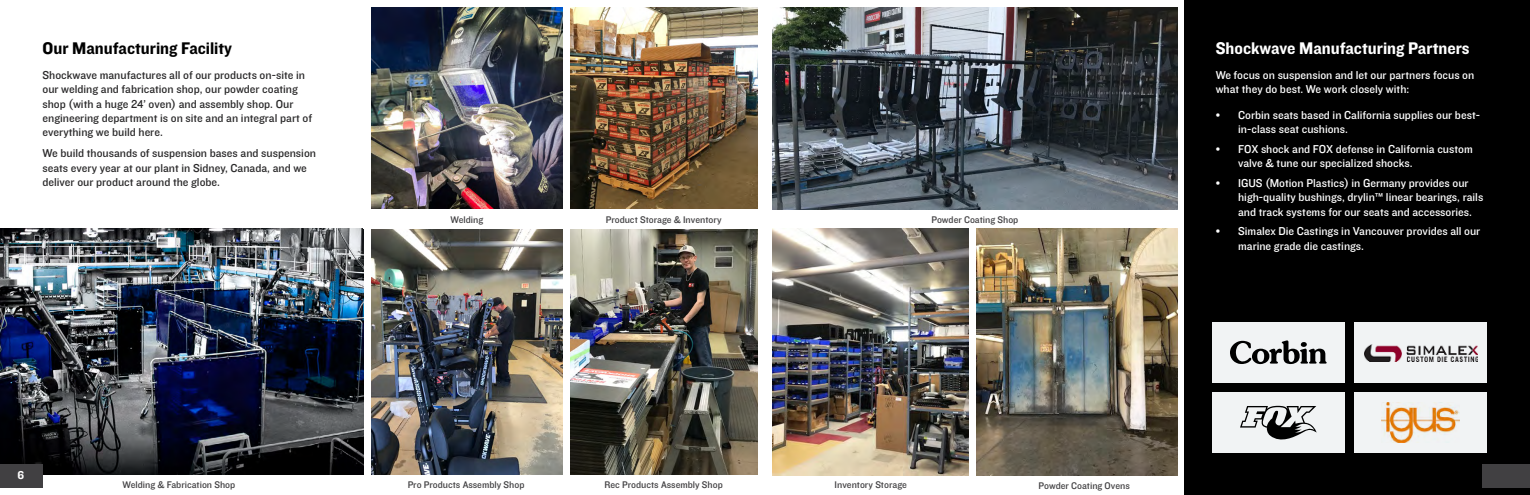
<style>
.page{position:relative;width:1530px;height:495px;background:#fff}
.page>*{position:absolute;margin:0;border:0;box-sizing:border-box;transform-origin:0 0}
.t1{font:17.5px "Knockout HTF51 Middleweight";color:#fff}
.t2{font:17.5px "Knockout HTF51 Middleweight";color:#000}
.t3{font:11.88px/14.2px "Knockout HTF31 Junior Middlewt";color:#fff}
.t4{font:11.88px/14.2px "Knockout HTF31 Junior Middlewt";color:#292829}
.t5{font:11.88px "Knockout HTF51 Middleweight";color:#fff}
.t6{font:10px "Knockout HTF31 Junior Middlewt";color:#414042}
</style>
<div class="page">
<img style="left:371px;top:8px;width:191px;height:201px">
<img style="left:570px;top:229px;width:187px;height:246px">
<img style="left:570px;top:8px;width:187px;height:201px">
<img style="left:371px;top:229px;width:191px;height:246px">
<img style="left:0;top:229px;width:364px;height:246px">
<div style="left:0;top:464px;width:43px;height:23px;background:#414042"></div>
<div style="left:1185px;top:0;width:345px;height:495px;background:#000"></div>
<img style="left:773px;top:8px;width:404px;height:201px">
<img style="left:773px;top:229px;width:196px;height:246px">
<img style="left:977px;top:229px;width:200px;height:246px">
<div style="left:1212px;top:392px;width:133px;height:61px;background:#f1f3f4"></div>
<div style="left:1354px;top:322px;width:133px;height:61px;background:#f1f3f4"></div>
<div style="left:1212px;top:322px;width:133px;height:61px;background:#f1f3f4"></div>
<div style="left:1354px;top:392px;width:133px;height:61px;background:#f1f3f4"></div>
<img style="left:1382px;top:403px;width:77px;height:40px">
<svg style="left:1230px;top:340px;width:97px;height:24px"></svg>
<img style="left:1364px;top:344px;width:113px;height:17px">
<svg style="left:1240px;top:406px;width:77px;height:34px"></svg>
<div style="left:1483px;top:464px;width:47px;height:23px;background:#414042"></div>
<h1 class="t2" style="left:43px;top:39px;width:191px">Our Manufacturing Facility</h1>
<p class="t4" style="left:43px;top:68px;width:271px">Shockwave manufactures all of our products on-site in our welding and fabrication shop, our powder coating shop (with a huge 24’ oven) and assembly shop. Our engineering department is on site and an integral part of everything we build here.</p>
<p class="t4" style="left:43px;top:147px;width:275px">We build thousands of suspension bases and suspension seats every year at our plant in Sidney, Canada, and we deliver our product around the globe.</p>
<p class="t6" style="left:451px;top:214px;width:34px">Welding</p>
<p class="t6" style="left:606px;top:214px;width:117px">Product Storage &amp; Inventory</p>
<p class="t5" style="left:17px;top:469px;width:8px">6</p>
<p class="t6" style="left:123px;top:480px;width:114px">Welding &amp; Fabrication Shop</p>
<p class="t6" style="left:408px;top:480px;width:118px">Pro Products Assembly Shop</p>
<p class="t6" style="left:604px;top:480px;width:120px">Rec Products Assembly Shop</p>
<p class="t6" style="left:931px;top:214px;width:88px">Powder Coating Shop</p>
<h1 class="t1" style="left:1216px;top:39px;width:256px">Shockwave Manufacturing Partners</h1>
<p class="t3" style="left:1216px;top:68px;width:260px">We focus on suspension and let our partners focus on what they do best. We work closely with:</p>
<p class="t3" style="left:1238px;top:108px;width:243px;text-indent:-23px">• Corbin seats based in California supplies our best&shy;in-class seat cushions.</p>
<p class="t3" style="left:1238px;top:142px;width:236px;text-indent:-23px">• FOX shock and FOX defense in California custom valve &amp; tune our specialized shocks.</p>
<p class="t3" style="left:1238px;top:176px;width:247px;text-indent:-23px">• IGUS (Motion Plastics) in Germany provides our high-quality bushings, drylin™ linear bearings, rails and track systems for our seats and accessories.</p>
<p class="t3" style="left:1238px;top:225px;width:244px;text-indent:-23px">• Simalex Die Castings in Vancouver provides all our marine grade die castings.</p>
<p class="t6" style="left:835px;top:480px;width:74px">Inventory Storage</p>
<p class="t6" style="left:1039px;top:481px;width:93px">Powder Coating Ovens</p>
</div>
